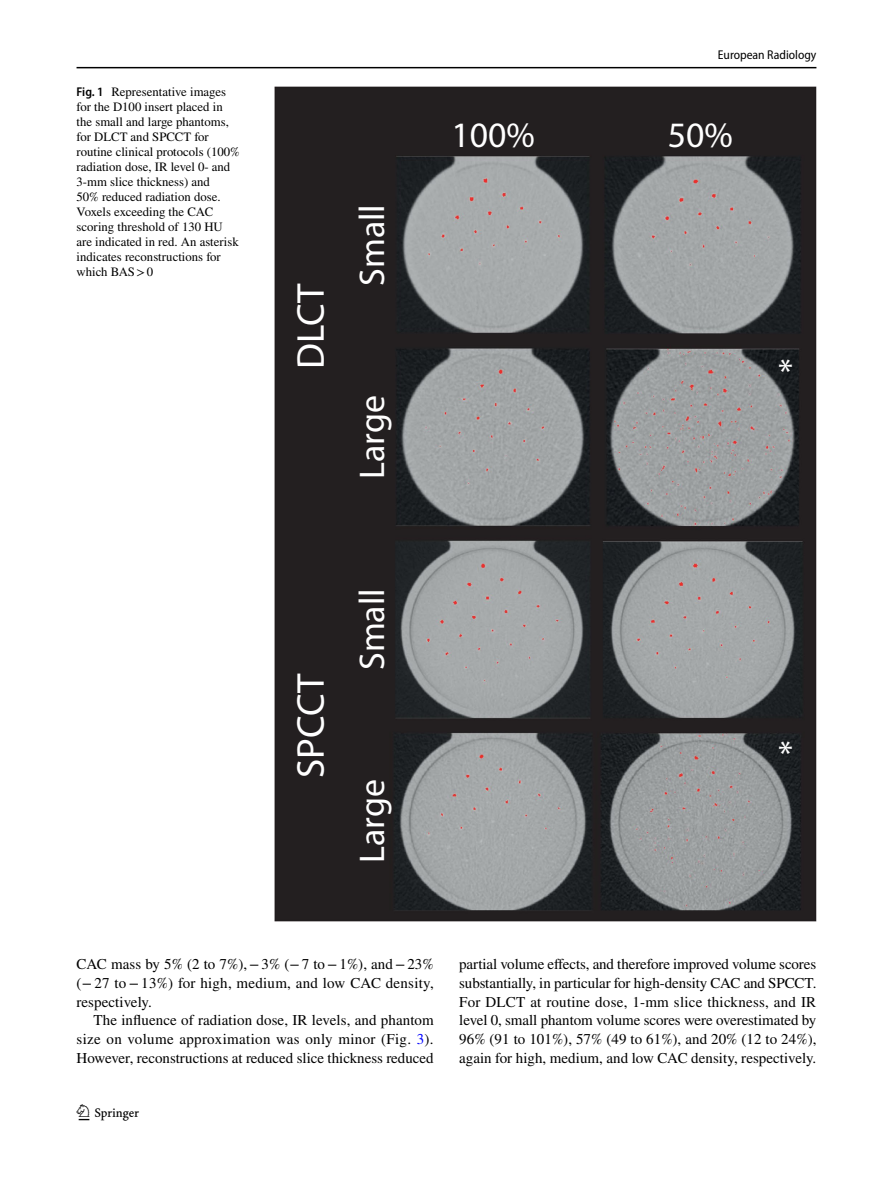
<style>
.page{position:relative;width:893px;height:1187px;background:#fff}
.page>*{position:absolute;margin:0;border:0;box-sizing:border-box;transform-origin:0 0}
.t1{font:39px "Myriad Pro";color:#fff}
.t2{font:35.85px "Myriad Pro";color:#fff}
.t3{font:22.5px "Springnew Regular 2";color:#000}
.t4{font:15px/18.8px "STIX";letter-spacing:.005em;color:#000;text-align:justify}
.t5{font:12.75px/15px "STIX";color:#000}
.t6{font:semi-condensed 12.75px "Myriad Pro";color:#000}
.s1{font-family:"Myriad Pro";font-weight:600;font-stretch:semi-condensed}
.s2{color:#00f}
</style>
<div class="page">
<hr style="left:77px;top:67px;width:739px;height:1px;background:#000">
<img style="left:275px;top:87px;width:541px;height:834px">
<p class="t5" style="left:77px;top:85px;width:165px"><span class="s1">Fig. 1</span> Representative images for the D100 insert placed in the small and large phantoms, for DLCT and SPCCT for routine clinical protocols (100% radiation dose, IR level 0- and<br>3-mm slice thickness) and<br>50% reduced radiation dose.<br>Voxels exceeding the CAC scoring threshold of 130 HU are indicated in red. An asterisk indicates reconstructions for which BAS&gt;0</p>
<h1 class="t1" style="left:287px;top:369px;width:87px;rotate:-90deg">DLCT</h1>
<h2 class="t2" style="left:350px;top:286px;width:83px;rotate:-90deg">Small</h2>
<h2 class="t2" style="left:350px;top:479px;width:85px;rotate:-90deg">Large</h2>
<p class="t6" style="left:718px;top:48px;width:100px">European Radiology</p>
<h2 class="t2" style="left:451px;top:113px;width:85px">100%</h2>
<h2 class="t2" style="left:668px;top:113px;width:67px">50%</h2>
<h2 class="t2" style="left:778px;top:349px;width:16px">*</h2>
<h1 class="t1" style="left:287px;top:778px;width:106px;rotate:-90deg">SPCCT</h1>
<h2 class="t2" style="left:350px;top:670px;width:83px;rotate:-90deg">Small</h2>
<h2 class="t2" style="left:350px;top:862px;width:85px;rotate:-90deg">Large</h2>
<h2 class="t2" style="left:778px;top:731px;width:16px">*</h2>
<p class="t4" style="left:77px;top:955px;width:359px">CAC mass by 5% (2 to 7%),−3% (−7 to−1%), and−23% (−27 to−13%) for high, medium, and low CAC density, respectively.</p>
<p class="t4" style="left:77px;top:1011px;width:359px;text-indent:17px">The influence of radiation dose, IR levels, and phantom size on volume approximation was only minor (Fig. <span class="s2">3</span>).<br>However, reconstructions at reduced slice thickness reduced</p>
<h3 class="t3" style="left:79px;top:1104px;width:62px">1 3</h3>
<p class="t4" style="left:459px;top:955px;width:359px">partial volume effects, and therefore improved volume scores substantially, in particular for high-density CAC and SPCCT.<br>For DLCT at routine dose, 1-mm slice thickness, and IR level 0, small phantom volume scores were overestimated by 96% (91 to 101%), 57% (49 to 61%), and 20% (12 to 24%), again for high, medium, and low CAC density, respectively.</p>
</div>
